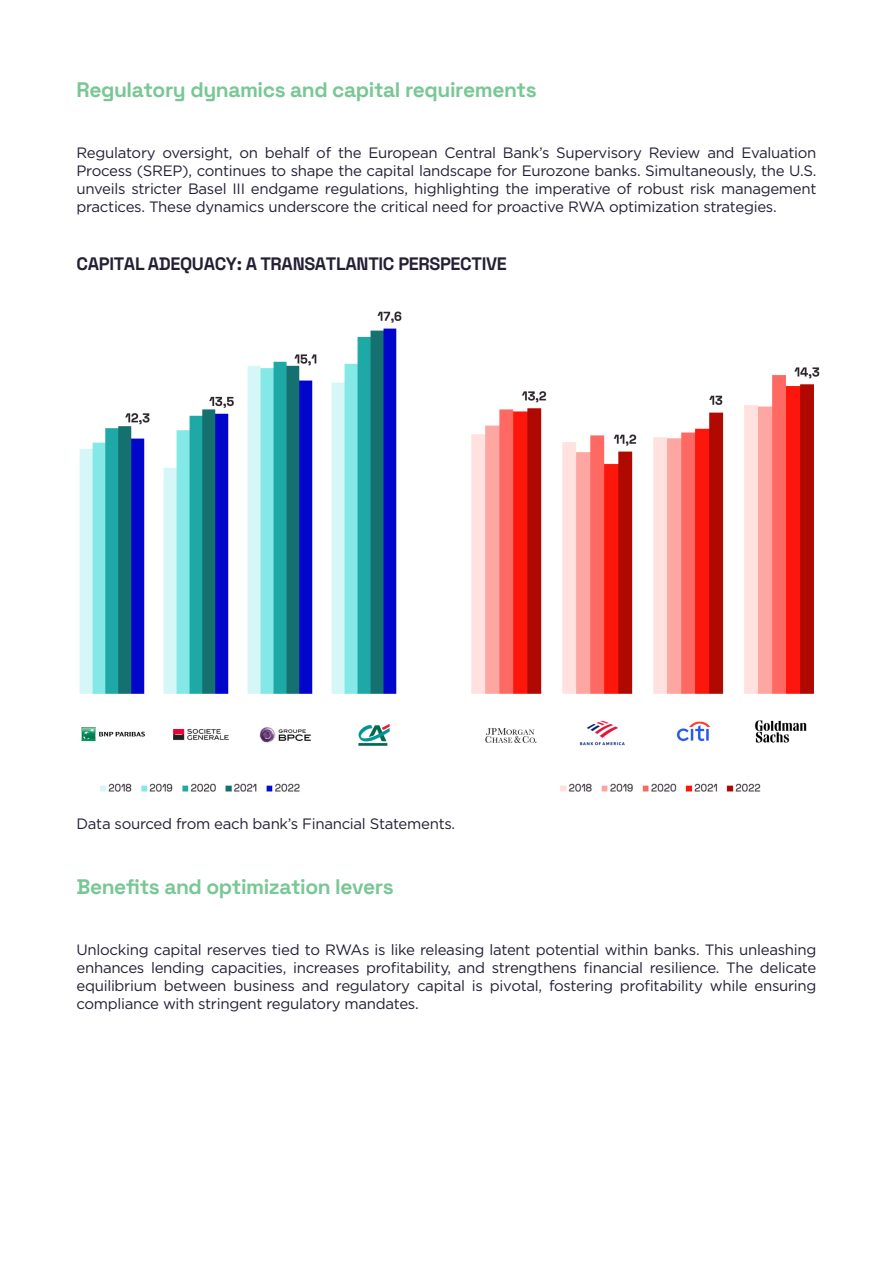
<style>
.page{position:relative;width:893px;height:1263px;background:#fff}
.page>*{position:absolute;margin:0;border:0;box-sizing:border-box;transform-origin:0 0}
.t1{font:300 21px "Space Grotesk";letter-spacing:-.02em;color:#78c794}
.t2{font:300 18px "Space Grotesk";letter-spacing:-.02em;color:#241f35}
.t3{font:15px/18px "Gotham";letter-spacing:-.02em;color:#241f35;text-align:justify}
</style>
<div class="page">
<img style="left:79px;top:311px;width:741px;height:383px">
<img style="left:81px;top:720px;width:726px;height:26px">
<img style="left:100px;top:783px;width:661px;height:9px">
<p class="t1" style="left:77px;top:74px;width:462px">Regulatory dynamics and capital requirements</p>
<p class="t3" style="left:77px;top:144px;width:741px">Regulatory oversight, on behalf of the European Central Bank’s Supervisory Review and Evaluation Process (SREP), continues to shape the capital landscape for Eurozone banks. Simultaneously, the U.S. unveils stricter Basel III endgame regulations, highlighting the imperative of robust risk management practices. These dynamics underscore the critical need for proactive RWA optimization strategies.</p>
<p class="t2" style="left:77px;top:251px;width:432px">CAPITAL ADEQUACY: A TRANSATLANTIC PERSPECTIVE</p>
<p class="t3" style="left:77px;top:814px;width:380px">Data sourced from each bank’s Financial Statements.</p>
<p class="t1" style="left:77px;top:871px;width:319px">Benefits and optimization levers</p>
<p class="t3" style="left:77px;top:940px;width:741px">Unlocking capital reserves tied to RWAs is like releasing latent potential within banks. This unleashing enhances lending capacities, increases profitability, and strengthens financial resilience. The delicate equilibrium between business and regulatory capital is pivotal, fostering profitability while ensuring compliance with stringent regulatory mandates.</p>
</div>
